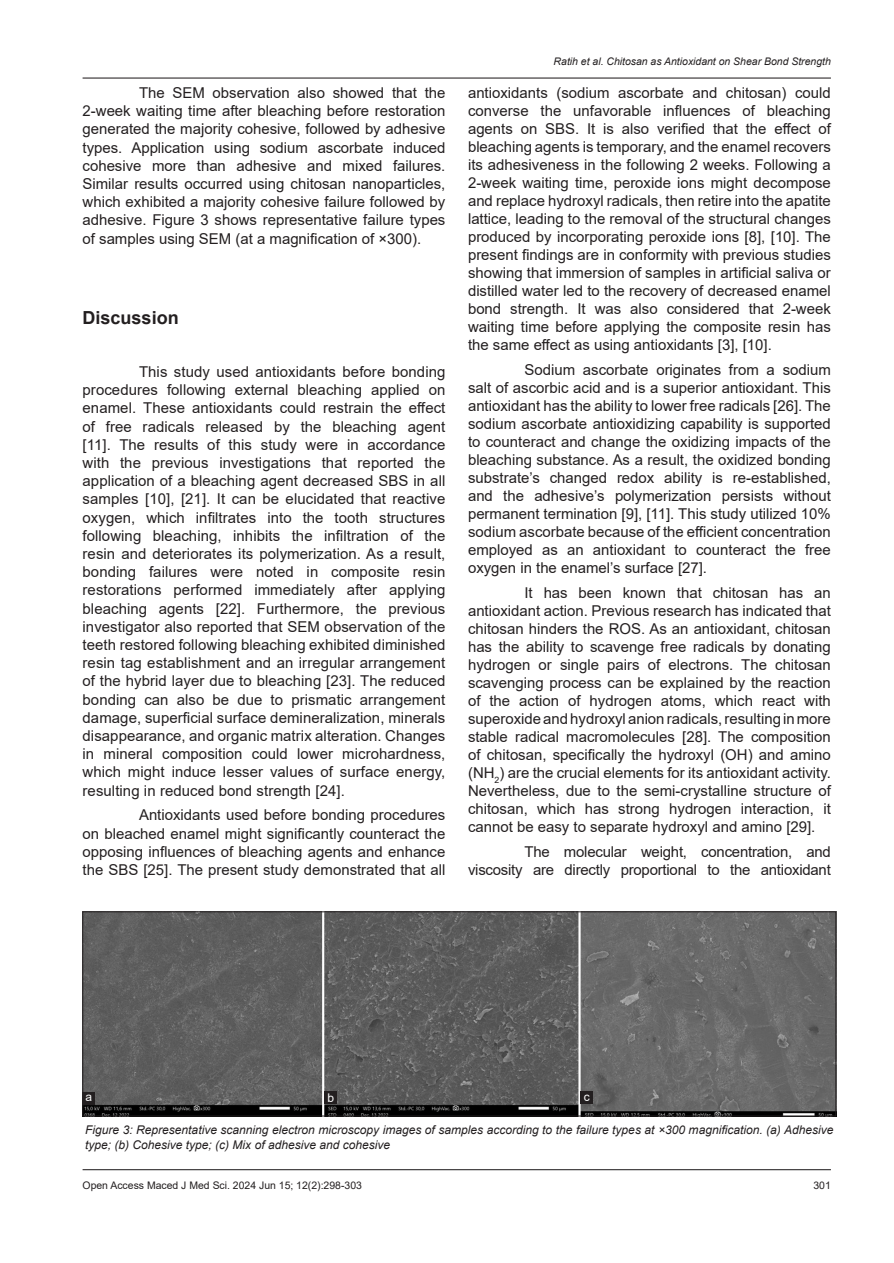
<style>
.page{position:relative;width:894px;height:1263px;background:#fff}
.page>*{position:absolute;margin:0;border:0;box-sizing:border-box;transform-origin:0 0}
.t1{font:700 18px "Arial";color:#231f20}
.TX{font:15px/18px "Arial";color:#231f20;text-align:justify}
.FGC{font:italic 12px/15px "Arial";color:#231f20}
.FGC-2{font:12px "Arial";color:#fff}
.t2{font:italic 10.5px "Arial";color:#231f20}
.t3{font:10.5px "Arial";color:#231f20}
</style>
<div class="page">
<hr style="left:83px;top:78px;width:747px;height:1px;background:#231f20">
<hr style="left:83px;top:1169px;width:747px;height:1px;background:#231f20">
<img style="left:85px;top:913px;width:748px;height:201px">
<div style="left:83px;top:911px;width:752px;height:205px;border:1px solid #231f20"></div>
<div style="left:580px;top:1090px;width:13px;height:13px;background:#231f20"></div>
<div style="left:324px;top:1091px;width:13px;height:13px;background:#231f20"></div>
<div style="left:83px;top:1091px;width:12px;height:13px;background:#231f20"></div>
<p class="TX" style="left:83px;top:83px;width:364px;text-indent:56px">The SEM observation also showed that the 2-week waiting time after bleaching before restoration generated the majority cohesive, followed by adhesive types. Application using sodium ascorbate induced cohesive more than adhesive and mixed failures.<br>Similar results occurred using chitosan nanoparticles, which exhibited a majority cohesive failure followed by adhesive. Figure 3 shows representative failure types of samples using SEM (at a magnification of ×300).</p>
<h1 class="t1" style="left:83px;top:305px;width:98px">Discussion</h1>
<p class="TX" style="left:83px;top:362px;width:364px;text-indent:56px">This study used antioxidants before bonding procedures following external bleaching applied on enamel. These antioxidants could restrain the effect of free radicals released by the bleaching agent [11]. The results of this study were in accordance with the previous investigations that reported the application of a bleaching agent decreased SBS in all samples [10], [21]. It can be elucidated that reactive oxygen, which infiltrates into the tooth structures following bleaching, inhibits the infiltration of the resin and deteriorates its polymerization. As a result, bonding failures were noted in composite resin restorations performed immediately after applying bleaching agents [22]. Furthermore, the previous investigator also reported that SEM observation of the teeth restored following bleaching exhibited diminished resin tag establishment and an irregular arrangement of the hybrid layer due to bleaching [23]. The reduced bonding can also be due to prismatic arrangement damage, superficial surface demineralization, minerals disappearance, and organic matrix alteration. Changes in mineral composition could lower microhardness, which might induce lesser values of surface energy, resulting in reduced bond strength [24].</p>
<p class="TX" style="left:83px;top:806px;width:364px;text-indent:56px">Antioxidants used before bonding procedures on bleached enamel might significantly counteract the opposing influences of bleaching agents and enhance the SBS [25]. The present study demonstrated that all</p>
<p class="t2" style="left:553px;top:54px;width:279px">Ratih et al. Chitosan as Antioxidant on Shear Bond Strength</p>
<p class="TX" style="left:468px;top:84px;width:364px">antioxidants (sodium ascorbate and chitosan) could converse the unfavorable influences of bleaching agents on SBS. It is also verified that the effect of bleaching agents is temporary, and the enamel recovers its adhesiveness in the following 2 weeks. Following a 2-week waiting time, peroxide ions might decompose and replace hydroxyl radicals, then retire into the apatite lattice, leading to the removal of the structural changes produced by incorporating peroxide ions [8], [10]. The present findings are in conformity with previous studies showing that immersion of samples in artificial saliva or distilled water led to the recovery of decreased enamel bond strength. It was also considered that 2-week waiting time before applying the composite resin has the same effect as using antioxidants [3], [10].</p>
<p class="TX" style="left:468px;top:360px;width:364px;text-indent:56px">Sodium ascorbate originates from a sodium salt of ascorbic acid and is a superior antioxidant. This antioxidant has the ability to lower free radicals [26]. The sodium ascorbate antioxidizing capability is supported to counteract and change the oxidizing impacts of the bleaching substance. As a result, the oxidized bonding substrate’s changed redox ability is re-established, and the adhesive’s polymerization persists without permanent termination [9], [11]. This study utilized 10% sodium ascorbate because of the efficient concentration employed as an antioxidant to counteract the free oxygen in the enamel’s surface [27].</p>
<p class="TX" style="left:468px;top:583px;width:364px;text-indent:56px">It has been known that chitosan has an antioxidant action. Previous research has indicated that chitosan hinders the ROS. As an antioxidant, chitosan has the ability to scavenge free radicals by donating hydrogen or single pairs of electrons. The chitosan scavenging process can be explained by the reaction of the action of hydrogen atoms, which react with superoxide and hydroxyl anion radicals, resulting in more stable radical macromolecules [28]. The composition of chitosan, specifically the hydroxyl (OH) and amino (NH<sub>2</sub>) are the crucial elements for its antioxidant activity.<br>Nevertheless, due to the semi-crystalline structure of chitosan, which has strong hydrogen interaction, it cannot be easy to separate hydroxyl and amino [29].</p>
<p class="TX" style="left:468px;top:842px;width:364px;text-align:right">The molecular weight, concentration, and viscosity are directly proportional to the antioxidant</p>
<p class="FGC-2" style="left:86px;top:1088px;width:8px">a</p>
<p class="FGC-2" style="left:327px;top:1089px;width:8px">b</p>
<p class="FGC-2" style="left:583px;top:1088px;width:7px">c</p>
<p class="FGC" style="left:85px;top:1122px;width:749px">Figure 3: Representative scanning electron microscopy images of samples according to the failure types at ×300 magnification. (a) Adhesive type; (b) Cohesive type; (c) Mix of adhesive and cohesive</p>
<p class="t3" style="left:83px;top:1177px;width:281px">Open Access Maced J Med Sci. 2024 Jun 15; 12(2):298-303</p>
<p class="t3" style="left:813px;top:1177px;width:19px">301</p>
</div>
